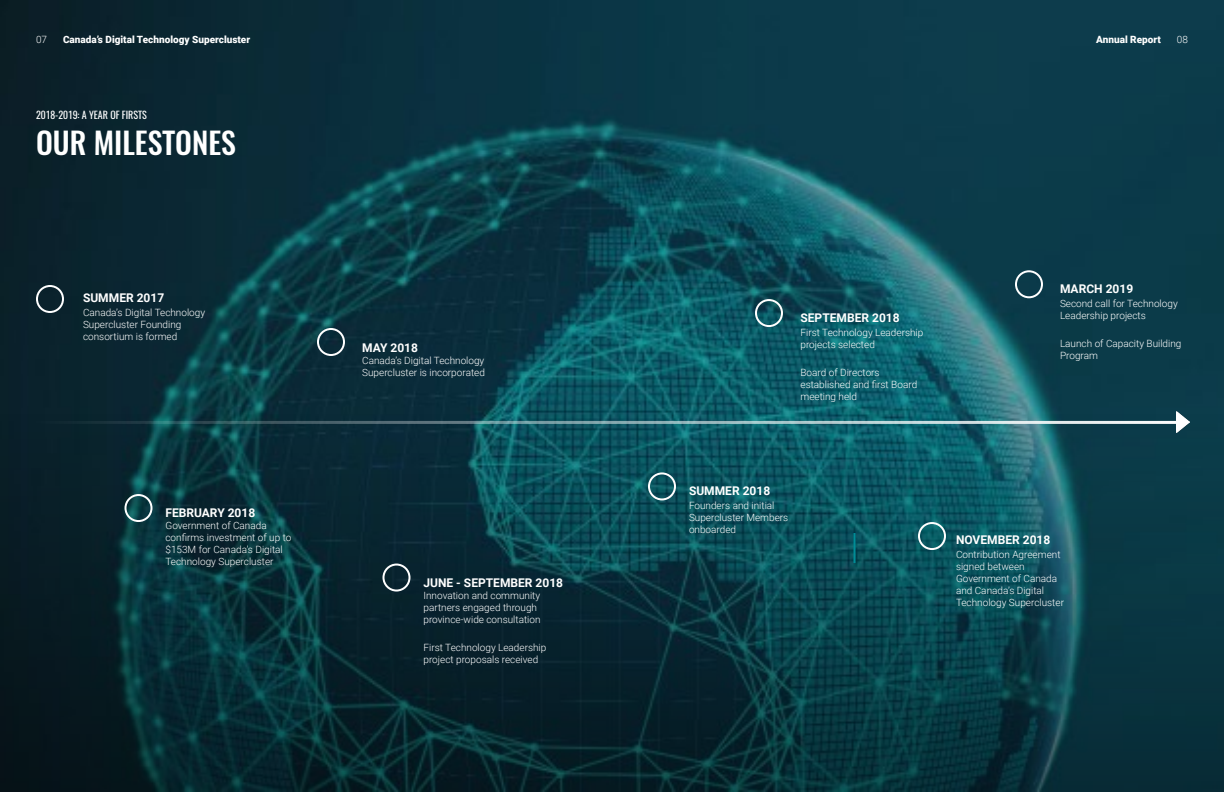
<style>
.page{position:relative;width:1224px;height:792px;background:#fff}
.page>*{position:absolute;margin:0;border:0;box-sizing:border-box;transform-origin:0 0}
.t1{font:500 30px "Oswald";color:#fff}
.t2{font:700 12px "Roboto";color:#fff}
.t3{font:300 10px/12px "Roboto";color:#fff}
.t4{font:900 10px "Roboto";color:#fff}
.t5{font:10px "Oswald";color:#fff}
</style>
<div class="page">
<img style="left:0;top:0;width:1224px;height:412px">
<svg style="left:0;top:412px;width:1224px;height:380px;background:#09363f"></svg>
<hr style="left:854px;top:533px;width:2px;height:30px;background:#008c96">
<div style="left:36px;top:285px;width:28px;height:28px;border:2px solid #fff;border-radius:50%"></div>
<div style="left:648px;top:472px;width:28px;height:28px;border:2px solid #fff;border-radius:50%"></div>
<div style="left:124px;top:494px;width:28px;height:28px;border:2px solid #fff;border-radius:50%"></div>
<div style="left:755px;top:299px;width:28px;height:28px;border:2px solid #fff;border-radius:50%"></div>
<div style="left:317px;top:328px;width:28px;height:28px;border:2px solid #fff;border-radius:50%"></div>
<div style="left:918px;top:522px;width:28px;height:28px;border:2px solid #fff;border-radius:50%"></div>
<div style="left:382px;top:564px;width:28px;height:28px;border:2px solid #fff;border-radius:50%"></div>
<div style="left:1015px;top:270px;width:28px;height:28px;border:2px solid #fff;border-radius:50%"></div>
<hr style="left:36px;top:421px;width:1152px;height:3px;background:#fff">
<img style="left:1176px;top:412px;width:14px;height:21px">
<p class="t3" style="left:36px;top:34px;width:13px">07</p>
<p class="t4" style="left:63px;top:33px;width:189px">Canada’s Digital Technology Supercluster</p>
<p class="t4" style="left:1096px;top:33px;width:66px">Annual Report</p>
<p class="t3" style="left:1177px;top:34px;width:13px">08</p>
<p class="t5" style="left:36px;top:108px;width:112px">2018-2019: A YEAR OF FIRSTS</p>
<h1 class="t1" style="left:36px;top:122px;width:201px">OUR MILESTONES</h1>
<p class="t2" style="left:83px;top:289px;width:83px">SUMMER 2017</p>
<p class="t3" style="left:83px;top:306px;width:124px">Canada’s Digital Technology<br>Supercluster Founding consortium is formed</p>
<p class="t2" style="left:166px;top:504px;width:91px">FEBRUARY 2018</p>
<p class="t3" style="left:165px;top:519px;width:127px">Government of Canada confirms investment of up to $153M for Canada’s Digital<br>Technology Supercluster</p>
<p class="t2" style="left:362px;top:339px;width:57px">MAY 2018</p>
<p class="t3" style="left:362px;top:354px;width:124px">Canada’s Digital Technology<br>Supercluster is incorporated</p>
<p class="t2" style="left:424px;top:574px;width:141px">JUNE - SEPTEMBER 2018</p>
<p class="t3" style="left:423px;top:589px;width:119px">Innovation and community partners engaged through province-wide consultation</p>
<p class="t3" style="left:423px;top:641px;width:124px">First Technology Leadership project proposals received</p>
<p class="t2" style="left:800px;top:309px;width:101px">SEPTEMBER 2018</p>
<p class="t3" style="left:800px;top:326px;width:124px">First Technology Leadership projects selected</p>
<p class="t3" style="left:800px;top:366px;width:118px">Board of Directors established and first Board meeting held</p>
<p class="t2" style="left:1060px;top:281px;width:75px">MARCH 2019</p>
<p class="t3" style="left:1060px;top:297px;width:119px">Second call for Technology<br>Leadership projects</p>
<p class="t3" style="left:1060px;top:337px;width:123px">Launch of Capacity Building<br>Program</p>
<p class="t2" style="left:689px;top:483px;width:83px">SUMMER 2018</p>
<p class="t3" style="left:689px;top:500px;width:101px">Founders and initial<br>Supercluster Members onboarded</p>
<p class="t2" style="left:956px;top:531px;width:96px">NOVEMBER 2018</p>
<p class="t3" style="left:956px;top:548px;width:110px">Contribution Agreement signed between<br>Government of Canada and Canada’s Digital<br>Technology Supercluster</p>
</div>
